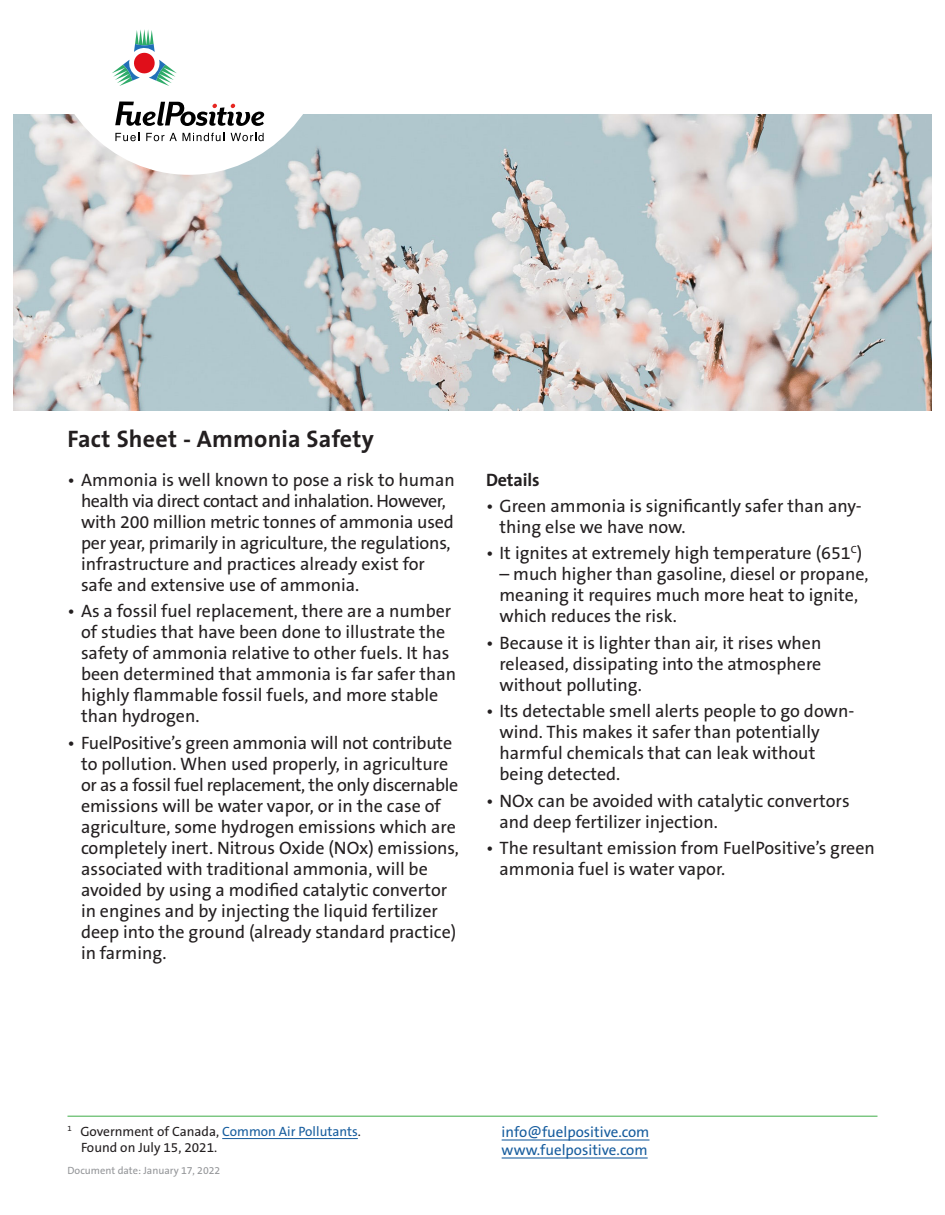
<style>
.page{position:relative;width:945px;height:1215px;background:#fff}
.page>*{position:absolute;margin:0;border:0;box-sizing:border-box;transform-origin:0 0}
.MAIN_HEAD{font:700 24px "The Sans";letter-spacing:.01em;color:#231f20}
.t1{font:18px/21px "The Sans B5 Plain";color:#231f20}
.SUB_HEADS{font:700 18px "The Sans";letter-spacing:-.01em;color:#231f20}
.t2{font:15px "The Sans B5 Plain";color:#175d9e}
.BOOKMARKS{font:13.5px/16.5px "The Sans B5 Plain";color:#231f20}
.DOCUMENT_DATE{font:10.5px "The Sans B5 Plain";color:#939598}
.s1{color:#175d9e}
</style>
<div class="page">
<img style="left:14px;top:114px;width:917px;height:296px">
<hr style="left:502px;top:1139px;width:148px;height:2px;background:#175d9e">
<hr style="left:502px;top:1157px;width:146px;height:2px;background:#175d9e">
<hr style="left:68px;top:1116px;width:810px;height:1px;background:#40ae49">
<svg style="left:47px;top:29px;width:284px;height:146px"></svg>
<hr style="left:222px;top:1138px;width:136px;height:1px;background:#175d9e">
<p class="MAIN_HEAD" style="left:68px;top:418px;width:308px">Fact Sheet - Ammonia Safety</p>
<p class="t1" style="left:81px;top:470px;width:375px;text-indent:-14px">• Ammonia is well known to pose a risk to human health via direct contact and inhalation. However, with 200 million metric tonnes of ammonia used per year, primarily in agriculture, the regulations, infrastructure and practices already exist for safe and extensive use of ammonia.</p>
<p class="t1" style="left:81px;top:601px;width:377px;text-indent:-14px">• As a fossil fuel replacement, there are a number of studies that have been done to illustrate the safety of ammonia relative to other fuels. It has been determined that ammonia is far safer than highly flammable fossil fuels, and more stable than hydrogen.</p>
<p class="t1" style="left:81px;top:733px;width:379px;text-indent:-14px">• FuelPositive’s green ammonia will not contribute to pollution. When used properly, in agriculture or as a fossil fuel replacement, the only discernable emissions will be water vapor, or in the case of agriculture, some hydrogen emissions which are completely inert. Nitrous Oxide (NOx) emissions, associated with traditional ammonia, will be avoided by using a modified catalytic convertor in engines and by injecting the liquid fertilizer deep into the ground (already standard practice) in farming.</p>
<p class="SUB_HEADS" style="left:486px;top:464px;width:55px">Details</p>
<p class="t1" style="left:500px;top:496px;width:364px;text-indent:-14px">• Green ammonia is significantly safer than any&shy;thing else we have now.</p>
<p class="t1" style="left:486px;top:543px;width:378px">• It ignites at extremely high temperature (651<sup>C</sup>)</p>
<p class="t1" style="left:500px;top:564px;width:371px">– much higher than gasoline, diesel or propane, meaning it requires much more heat to ignite, which reduces the risk.</p>
<p class="t1" style="left:500px;top:633px;width:323px;text-align:justify;text-indent:-14px">• Because it is lighter than air, it rises when released, dissipating into the atmosphere without polluting.</p>
<p class="t1" style="left:500px;top:701px;width:356px;text-indent:-14px">• Its detectable smell alerts people to go down&shy;wind. This makes it safer than potentially harmful chemicals that can leak without being detected.</p>
<p class="t1" style="left:500px;top:791px;width:352px;text-indent:-14px">• NOx can be avoided with catalytic convertors and deep fertilizer injection.</p>
<p class="t1" style="left:500px;top:838px;width:377px;text-indent:-14px">• The resultant emission from FuelPositive’s green ammonia fuel is water vapor.</p>
<p class="BOOKMARKS" style="left:81px;top:1123px;width:281px;text-indent:-14px"><sup>1</sup> Government of Canada, <span class="s1">Common Air Pollutants</span>.<br>Found on July 15, 2021.</p>
<p class="DOCUMENT_DATE" style="left:68px;top:1165px;width:154px">Document date: January 17, 2022</p>
<p class="t2" style="left:502px;top:1124px;width:149px">info@fuelpositive.com</p>
<p class="t2" style="left:502px;top:1142px;width:148px">www.fuelpositive.com</p>
</div>
